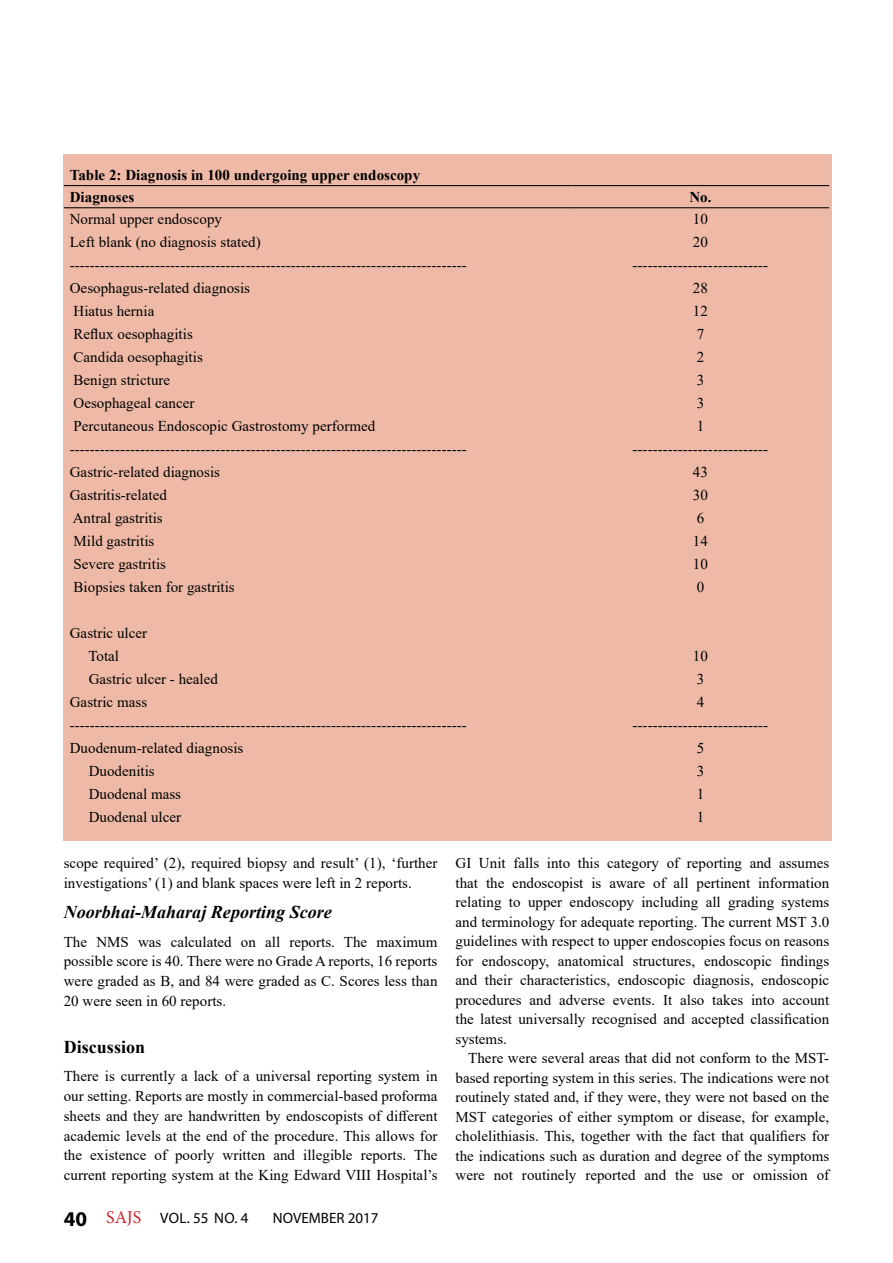
<style>
.page{position:relative;width:893px;height:1263px;background:#fff}
.page>*{position:absolute;margin:0;border:0;box-sizing:border-box;transform-origin:0 0}
.t1{font:italic 700 18px "Times New Roman";color:#000}
.t2{font:700 18px "Times New Roman";color:#000}
.t3{font:15px/23px "Times New Roman";color:#000;text-align:justify}
.t4{font:700 15px/22.2px "Times New Roman";color:#000}
.t5{font:15px "Myriad Pro";color:#000}
.s1{font-weight:700;font-size:21px}
.s2{font-family:"Minion Pro";font-size:18px;color:#d2232a}
</style>
<div class="page">
<div style="left:64px;top:155px;width:768px;height:686px;background:#eebaa7"></div>
<hr style="left:64px;top:185px;width:508px;height:1px;background:#000">
<hr style="left:572px;top:185px;width:257px;height:1px;background:#000">
<hr style="left:64px;top:207px;width:508px;height:1px;background:#000">
<hr style="left:572px;top:207px;width:257px;height:1px;background:#000">
<p class="t4" style="left:70px;top:163px;width:352px">Table 2: Diagnosis in 100 undergoing upper endoscopy<br>Diagnoses</p>
<p class="t3" style="left:70px;top:207px;width:398px;text-align:left">Normal upper endoscopy<br>Left blank (no diagnosis stated) -------------------------------------------------------------------------------<br>Oesophagus-related diagnosis<br>Hiatus hernia<br>Reflux oesophagitis<br>Candida oesophagitis<br>Benign stricture<br>Oesophageal cancer<br>Percutaneous Endoscopic Gastrostomy performed -------------------------------------------------------------------------------<br>Gastric-related diagnosis<br>Gastritis-related<br>Antral gastritis<br>Mild gastritis<br>Severe gastritis<br>Biopsies taken for gastritis</p>
<p class="t3" style="left:70px;top:621px;width:79px">Gastric ulcer</p>
<p class="t3" style="left:88px;top:644px;width:32px">Total</p>
<p class="t3" style="left:89px;top:667px;width:131px">Gastric ulcer - healed</p>
<p class="t3" style="left:70px;top:690px;width:79px">Gastric mass</p>
<p class="t3" style="left:70px;top:713px;width:398px">-------------------------------------------------------------------------------</p>
<p class="t3" style="left:70px;top:736px;width:175px">Duodenum-related diagnosis</p>
<p class="t3" style="left:89px;top:759px;width:68px">Duodenitis</p>
<p class="t3" style="left:89px;top:782px;width:94px">Duodenal mass</p>
<p class="t3" style="left:89px;top:805px;width:94px">Duodenal ulcer</p>
<p class="t4" style="left:689px;top:185px;width:24px">No.</p>
<p class="t3" style="left:633px;top:207px;width:137px;text-align:center">10<br>20 ---------------------------<br>28<br>12<br>7<br>2<br>3<br>3<br>1 ---------------------------<br>43<br>30<br>6<br>14<br>10<br>0</p>
<p class="t3" style="left:633px;top:644px;width:137px;text-align:center">10<br>3<br>4 ---------------------------<br>5<br>3<br>1<br>1</p>
<p class="t3" style="left:64px;top:853px;width:375px;line-height:19.6px">scope required’ (2), required biopsy and result’ (1), ‘further investigations’ (1) and blank spaces were left in 2 reports.</p>
<p class="t1" style="left:64px;top:900px;width:270px">Noorbhai-Maharaj Reporting Score</p>
<p class="t3" style="left:64px;top:931px;width:375px;line-height:19.6px">The NMS was calculated on all reports. The maximum possible score is 40. There were no Grade A reports, 16 reports were graded as B, and 84 were graded as C. Scores less than 20 were seen in 60 reports.</p>
<p class="t2" style="left:64px;top:1034px;width:83px">Discussion</p>
<p class="t3" style="left:64px;top:1066px;width:375px;line-height:19.8px">There is currently a lack of a universal reporting system in our setting. Reports are mostly in commercial-based proforma sheets and they are handwritten by endoscopists of different academic levels at the end of the procedure. This allows for the existence of poorly written and illegible reports. The current reporting system at the King Edward VIII Hospital’s</p>
<p class="t5" style="left:64px;top:1209px;width:186px"><span class="s1">40</span> <span class="s2">SAJS</span> VOL. 55 NO. 4</p>
<p class="t5" style="left:273px;top:1209px;width:107px">NOVEMBER 2017</p>
<p class="t3" style="left:455px;top:853px;width:375px;line-height:19.5px">GI Unit falls into this category of reporting and assumes that the endoscopist is aware of all pertinent information relating to upper endoscopy including all grading systems and terminology for adequate reporting. The current MST 3.0 guidelines with respect to upper endoscopies focus on reasons for endoscopy, anatomical structures, endoscopic findings and their characteristics, endoscopic diagnosis, endoscopic procedures and adverse events. It also takes into account the latest universally recognised and accepted classification systems.</p>
<p class="t3" style="left:455px;top:1048px;width:375px;line-height:19.5px;text-indent:13px">There were several areas that did not conform to the MST&shy;based reporting system in this series. The indications were not routinely stated and, if they were, they were not based on the MST categories of either symptom or disease, for example, cholelithiasis. This, together with the fact that qualifiers for the indications such as duration and degree of the symptoms were not routinely reported and the use or omission of</p>
</div>
